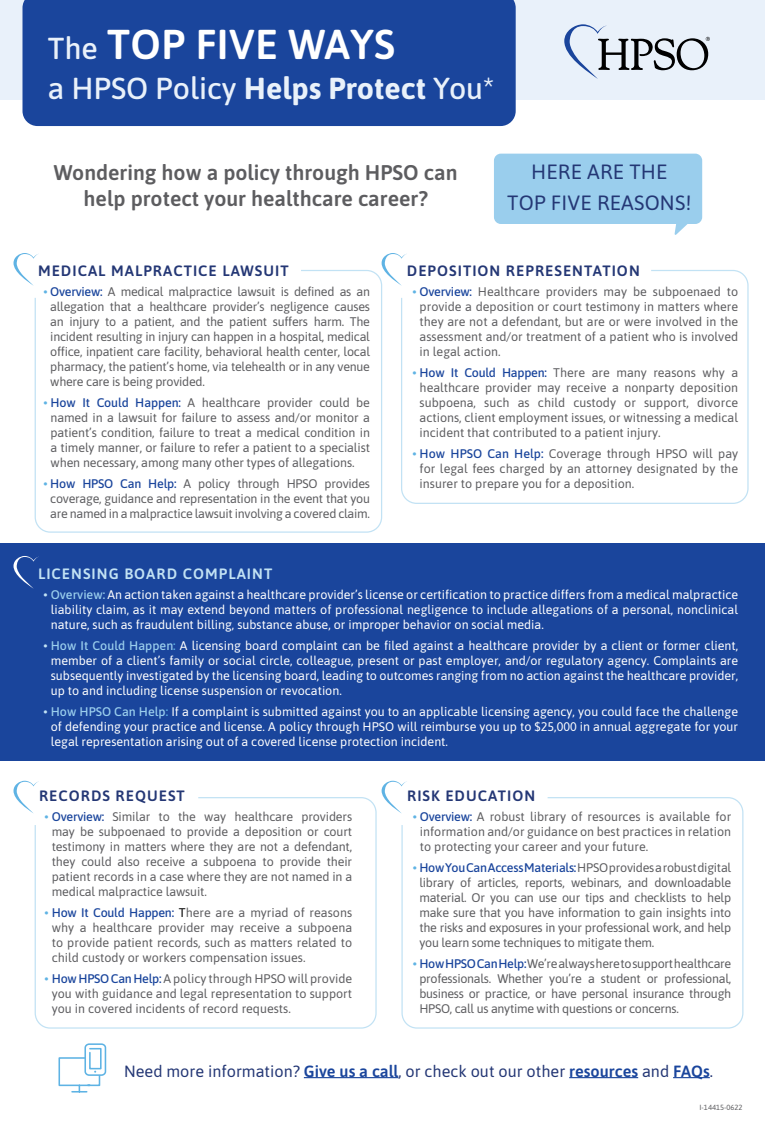
<style>
.page{position:relative;width:765px;height:1125px;background:#fff}
.page>*{position:absolute;margin:0;border:0;box-sizing:border-box;transform-origin:0 0}
.t1{font:600 41.75px "Asap";letter-spacing:.01em;color:#fff}
.t2{font:500 30.38px "Asap";color:#e9f1fa}
.t3{font:600 21.25px/26.2px "Asap";color:#5d5d60;text-align:center}
.t4{font:20.62px/31px "Asap";letter-spacing:.01em;color:#243775;text-align:center}
.t5{font:16.25px "Asap";color:#243775}
.t6{font:600 15px "Asap";letter-spacing:.07em;color:#243775}
.t7{font:600 15px "Asap";letter-spacing:.07em;color:#c2e2f4}
.t8{font:12.5px/15px "Asap";letter-spacing:-.01em;color:#5d5d60;text-align:justify}
.t9{font:12.5px/15px "Asap";color:#fff;text-align:justify}
.t10{font:7.5px "Asap";color:#5d5d60}
.s1{font-weight:500;font-size:30.38px;color:#e9f1fa}
.s2{font-weight:700}
.s3{color:#5fb3e4}
.s4{font-weight:500;color:#1a459c}
.s5{color:#c2e2f4}
.s6{font-weight:500;color:#9aceed}
.s7{font-weight:500;color:#5fb3e4}
.s8{color:#000}
.s9{font-weight:600;color:#1a459c}
</style>
<div class="page">
<svg style="left:494px;top:154px;width:208px;height:81px;background:#a7d4ef"></svg>
<div style="left:0;top:543px;width:765px;height:218px;background:#1a459c"></div>
<div style="left:0;top:0;width:765px;height:99px;background:#e9f1fa"></div>
<div style="left:22px;top:0;width:494px;height:126px;background:#1a459c"></div>
<hr style="left:304px;top:1077px;width:94px;height:1px;background:#1a459c">
<hr style="left:569px;top:1077px;width:69px;height:1px;background:#1a459c">
<hr style="left:673px;top:1077px;width:37px;height:1px;background:#1a459c">
<svg style="left:564px;top:24px;width:146px;height:55px"></svg>
<svg style="left:14px;top:253px;width:25px;height:33px"></svg>
<svg style="left:14px;top:781px;width:25px;height:32px"></svg>
<svg style="left:14px;top:556px;width:25px;height:33px"></svg>
<svg style="left:382px;top:253px;width:25px;height:32px"></svg>
<svg style="left:382px;top:781px;width:25px;height:32px"></svg>
<div style="left:84px;top:1043px;width:22px;height:33px;border:2px solid #5eb3e4;border-radius:4px"></div>
<svg style="left:58px;top:1047px;width:44px;height:46px"></svg>
<svg style="left:34px;top:269px;width:349px;height:264px"></svg>
<svg style="left:400px;top:269px;width:349px;height:235px"></svg>
<svg style="left:34px;top:796px;width:343px;height:233px"></svg>
<svg style="left:401px;top:796px;width:343px;height:233px"></svg>
<h1 class="t1" style="left:48px;top:15px;width:349px"><span class="s1">The</span> TOP FIVE WAYS</h1>
<h2 class="t2" style="left:48px;top:67px;width:448px">a HPSO Policy <span class="s2">Helps Protect</span> You*</h2>
<h3 class="t3" style="left:54px;top:158px;width:405px">Wondering how a policy through HPSO can help protect your healthcare career?</h3>
<h3 class="t4" style="left:507px;top:155px;width:186px">HERE ARE THE<br>TOP FIVE REASONS!</h3>
<p class="t6" style="left:38px;top:260px;width:252px">MEDICAL MALPRACTICE LAWSUIT</p>
<p class="t8" style="left:50px;top:284px;width:321px;text-indent:-7px"><span class="s3">•</span> <span class="s4">Overview:</span> A medical malpractice lawsuit is defined as an allegation that a healthcare provider’s negligence causes an injury to a patient, and the patient suffers harm. The incident resulting in injury can happen in a hospital, medical office, inpatient care facility, behavioral health center, local pharmacy, the patient’s home, via telehealth or in any venue where care is being provided.</p>
<p class="t8" style="left:51px;top:395px;width:321px;text-indent:-7px"><span class="s3">•</span> <span class="s4">How It Could Happen:</span> A healthcare provider could be named in a lawsuit for failure to assess and/or monitor a patient’s condition, failure to treat a medical condition in a timely manner, or failure to refer a patient to a specialist when necessary, among many other types of allegations.</p>
<p class="t8" style="left:44px;top:475px;width:328px;text-align:center"><span class="s3">•</span> <span class="s4">How HPSO Can Help:</span> A policy through HPSO provides coverage, guidance and representation in the event that you are named in a malpractice lawsuit involving a covered claim.</p>
<p class="t6" style="left:407px;top:260px;width:234px">DEPOSITION REPRESENTATION</p>
<p class="t8" style="left:420px;top:284px;width:320px;text-indent:-7px"><span class="s3">•</span> <span class="s4">Overview:</span> Healthcare providers may be subpoenaed to provide a deposition or court testimony in matters where they are not a defendant, but are or were involved in the assessment and/or treatment of a patient who is involved in legal action.</p>
<p class="t8" style="left:420px;top:365px;width:320px;text-indent:-7px"><span class="s3">•</span> <span class="s4">How It Could Happen:</span> There are many reasons why a healthcare provider may receive a nonparty deposition subpoena, such as child custody or support, divorce actions, client employment issues, or witnessing a medical incident that contributed to a patient injury.</p>
<p class="t8" style="left:420px;top:445px;width:320px;text-indent:-7px"><span class="s3">•</span> <span class="s4">How HPSO Can Help:</span> Coverage through HPSO will pay for legal fees charged by an attorney designated by the insurer to prepare you for a deposition.</p>
<p class="t7" style="left:38px;top:563px;width:236px">LICENSING BOARD COMPLAINT</p>
<p class="t9" style="left:51px;top:587px;width:689px;text-indent:-7px"><span class="s5">•</span> <span class="s6">Overview:</span> An action taken against a healthcare provider’s license or certification to practice differs from a medical malpractice liability claim, as it may extend beyond matters of professional negligence to include allegations of a personal, nonclinical nature, such as fraudulent billing, substance abuse, or improper behavior on social media.</p>
<p class="t9" style="left:51px;top:637px;width:689px;text-indent:-7px"><span class="s5">•</span> <span class="s6">How It Could Happen</span><span class="s7">:</span> A licensing board complaint can be filed against a healthcare provider by a client or former client, member of a client’s family or social circle, colleague, present or past employer, and/or regulatory agency. Complaints are subsequently investigated by the licensing board, leading to outcomes ranging from no action against the healthcare provider, up to and including license suspension or revocation.</p>
<p class="t9" style="left:51px;top:703px;width:689px;text-indent:-7px"><span class="s5">•</span> <span class="s6">How HPSO Can Help</span><span class="s7">:</span> If a complaint is submitted against you to an applicable licensing agency, you could face the challenge of defending your practice and license. A policy through HPSO will reimburse you up to $25,000 in annual aggregate for your legal representation arising out of a covered license protection incident.</p>
<p class="t6" style="left:39px;top:785px;width:147px">RECORDS REQUEST</p>
<p class="t8" style="left:52px;top:809px;width:302px;text-indent:-7px"><span class="s3">•</span> <span class="s4">Overview:</span> Similar to the way healthcare providers may be subpoenaed to provide a deposition or court testimony in matters where they are not a defendant, they could also receive a subpoena to provide their patient records in a case where they are not named in a medical malpractice lawsuit.</p>
<p class="t8" style="left:52px;top:905px;width:302px;text-indent:-7px"><span class="s3">•</span> <span class="s4">How It Could Happen:</span> <span class="s8">T</span>here are a myriad of reasons why a healthcare provider may receive a subpoena to provide patient records, such as matters related to child custody or workers compensation issues.</p>
<p class="t8" style="left:52px;top:970px;width:302px;text-indent:-7px"><span class="s3">•</span> <span class="s4">How HPSO Can Help:</span>A policy through HPSO will provide you with guidance and legal representation to support you in covered incidents of record requests.</p>
<p class="t6" style="left:407px;top:785px;width:130px">RISK EDUCATION</p>
<p class="t8" style="left:420px;top:809px;width:313px;text-indent:-7px"><span class="s3">•</span> <span class="s4">Overview:</span> A robust library of resources is available for information and/or guidance on best practices in relation to protecting your career and your future.</p>
<p class="t8" style="left:419px;top:860px;width:313px;text-indent:-7px"><span class="s3">•</span> <span class="s4">How You Can Access Materials:</span> HPSO provides a robust digital library of articles, reports, webinars, and downloadable material. Or you can use our tips and checklists to help make sure that you have information to gain insights into the risks and exposures in your professional work, and help you learn some techniques to mitigate them.</p>
<p class="t8" style="left:419px;top:955px;width:313px;text-indent:-7px"><span class="s3">•</span> <span class="s4">How HPSO Can Help:</span> We’re always here to support healthcare professionals. Whether you’re a student or professional, business or practice, or have personal insurance through HPSO, call us anytime with questions or concerns.</p>
<h3 class="t5" style="left:124px;top:1060px;width:590px">Need more information? <span class="s9">Give us a call</span>, or check out our other <span class="s9">resources</span> and <span class="s9">FAQs</span>.</h3>
<p class="t10" style="left:699px;top:1102px;width:45px">I-14415-0622</p>
</div>
